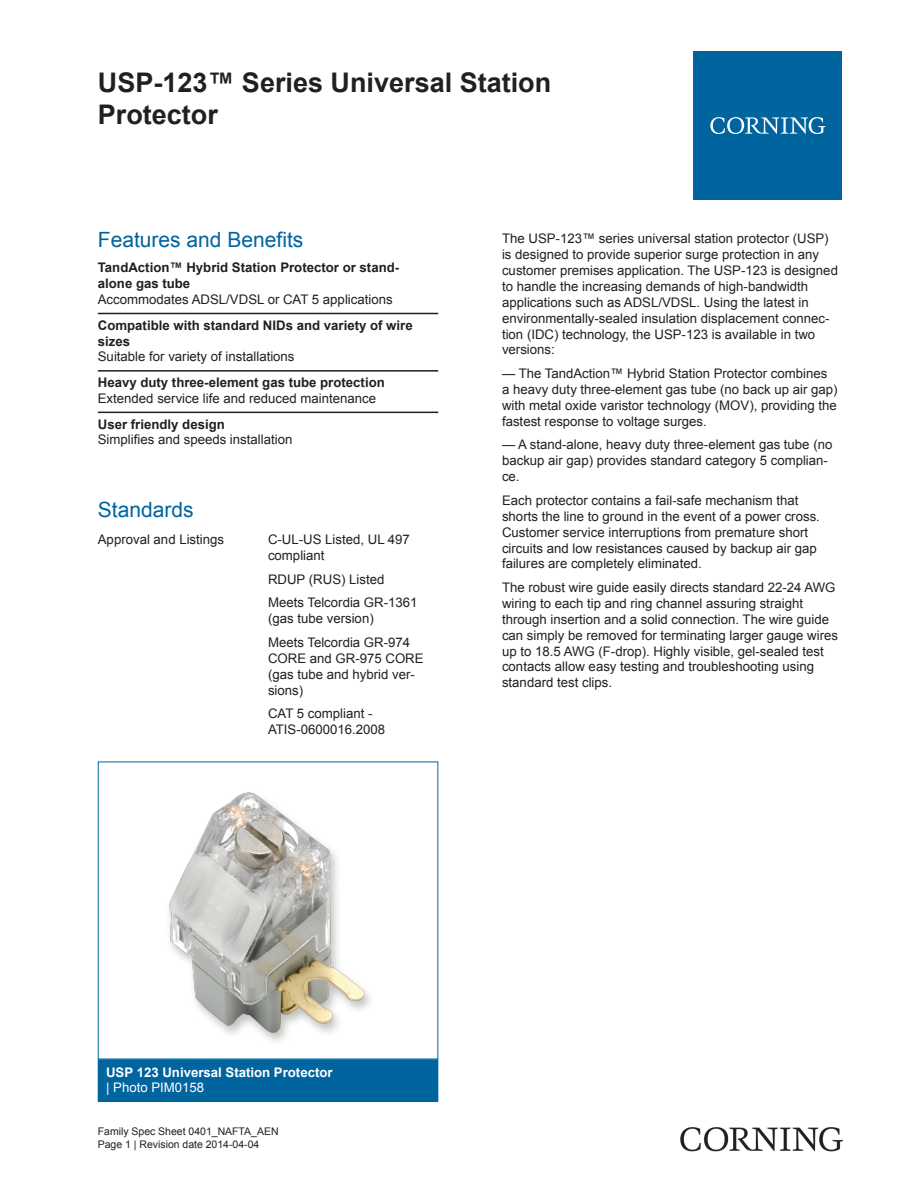
<style>
.page{position:relative;width:919px;height:1187px;background:#fff}
.page>*{position:absolute;margin:0;border:0;box-sizing:border-box;transform-origin:0 0}
.t1{font:700 27px/32.4px "Arial";color:#231f20}
.t2{font:21px "Arial";color:#00649e}
.t3{font:13.2px/15.9px "Arial";color:#231f20}
.t4{font:700 13.2px/15.9px "Arial";color:#231f20}
.t5{font:700 13.2px "Arial";color:#fff}
.t6{font:13.2px "Arial";color:#fff}
.t7{font:10.5px/12.6px "Arial";color:#231f20}
</style>
<div class="page">
<hr style="left:98px;top:313px;width:340px;height:1px;background:#231f20">
<hr style="left:98px;top:370px;width:340px;height:1px;background:#231f20">
<hr style="left:98px;top:411px;width:340px;height:2px;background:#231f20">
<img style="left:169px;top:792px;width:201px;height:250px">
<div style="left:98px;top:1059px;width:340px;height:42px;background:#00649e"></div>
<div style="left:98px;top:1059px;width:340px;height:42px;border:1px solid #00649e"></div>
<div style="left:693px;top:51px;width:149px;height:149px;background:#00649e"></div>
<svg style="left:710px;top:117px;width:115px;height:17px"></svg>
<img style="left:680px;top:1127px;width:162px;height:24px">
<h1 class="t1" style="left:98px;top:67px;width:455px">USP-123™ Series Universal Station<br>Protector</h1>
<h2 class="t2" style="left:98px;top:225px;width:207px">Features and Benefits</h2>
<p class="t4" style="left:98px;top:260px;width:303px">TandAction™ Hybrid Station Protector or stand&shy;alone gas tube</p>
<p class="t3" style="left:98px;top:291px;width:296px">Accommodates ADSL/VDSL or CAT 5 applications</p>
<p class="t4" style="left:98px;top:317px;width:316px">Compatible with standard NIDs and variety of wire sizes</p>
<p class="t3" style="left:98px;top:349px;width:198px">Suitable for variety of installations</p>
<p class="t4" style="left:98px;top:375px;width:288px">Heavy duty three-element gas tube protection</p>
<p class="t3" style="left:98px;top:390px;width:280px">Extended service life and reduced maintenance</p>
<p class="t4" style="left:98px;top:416px;width:128px">User friendly design</p>
<p class="t3" style="left:98px;top:432px;width:196px">Simplifies and speeds installation</p>
<h2 class="t2" style="left:98px;top:495px;width:97px">Standards</h2>
<p class="t3" style="left:98px;top:531px;width:128px">Approval and Listings</p>
<p class="t3" style="left:268px;top:531px;width:143px">C-UL-US Listed, UL 497 compliant</p>
<p class="t3" style="left:268px;top:567px;width:151px;line-height:23.7px">RDUP (RUS) Listed<br>Meets Telcordia GR-1361</p>
<p class="t3" style="left:268px;top:606px;width:144px;line-height:23.7px">(gas tube version)<br>Meets Telcordia GR-974</p>
<p class="t3" style="left:268px;top:650px;width:157px">CORE and GR-975 CORE (gas tube and hybrid ver&shy;sions)</p>
<p class="t3" style="left:268px;top:705px;width:119px">CAT 5 compliant -<br>ATIS-0600016.2008</p>
<p class="t3" style="left:502px;top:231px;width:337px">The USP-123™ series universal station protector (USP) is designed to provide superior surge protection in any customer premises application. The USP-123 is designed to handle the increasing demands of high-bandwidth applications such as ADSL/VDSL. Using the latest in environmentally-sealed insulation displacement connec&shy;tion (IDC) technology, the USP-123 is available in two versions:</p>
<p class="t3" style="left:502px;top:366px;width:337px">— The TandAction™ Hybrid Station Protector combines a heavy duty three-element gas tube (no back up air gap) with metal oxide varistor technology (MOV), providing the fastest response to voltage surges.</p>
<p class="t3" style="left:502px;top:437px;width:332px">— A stand-alone, heavy duty three-element gas tube (no backup air gap) provides standard category 5 complian&shy;ce.</p>
<p class="t3" style="left:502px;top:492px;width:319px">Each protector contains a fail-safe mechanism that shorts the line to ground in the event of a power cross.<br>Customer service interruptions from premature short circuits and low resistances caused by backup air gap failures are completely eliminated.</p>
<p class="t3" style="left:502px;top:579px;width:337px">The robust wire guide easily directs standard 22-24 AWG wiring to each tip and ring channel assuring straight through insertion and a solid connection. The wire guide can simply be removed for terminating larger gauge wires up to 18.5 AWG (F-drop). Highly visible, gel-sealed test contacts allow easy testing and troubleshooting using standard test clips.</p>
<p class="t5" style="left:106px;top:1063px;width:228px">USP 123 Universal Station Protector</p>
<p class="t6" style="left:106px;top:1078px;width:100px">| Photo PIM0158</p>
<p class="t7" style="left:98px;top:1124px;width:182px">Family Spec Sheet 0401_NAFTA_AEN<br>Page 1 | Revision date 2014-04-04</p>
</div>
